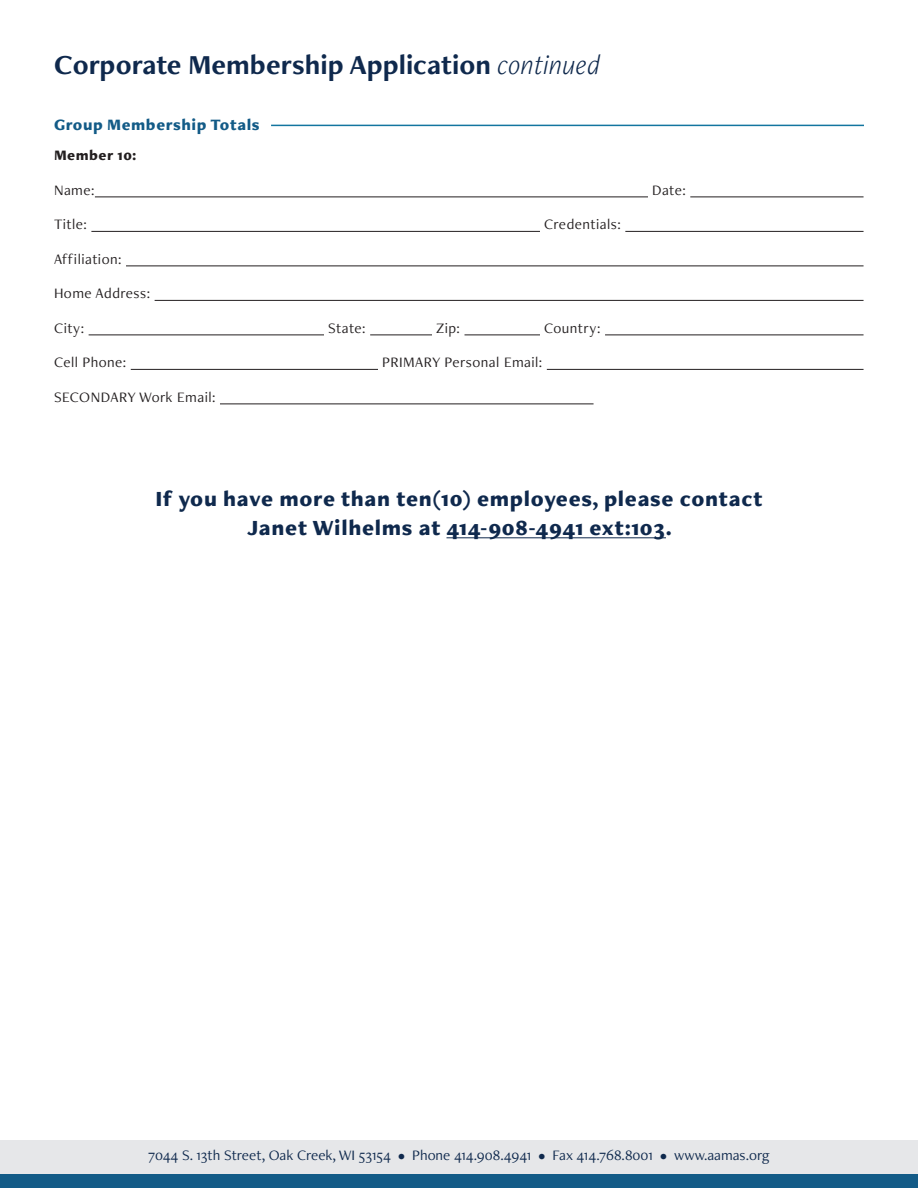
<style>
.page{position:relative;width:918px;height:1188px;background:#fff}
.page>*{position:absolute;margin:0;border:0;box-sizing:border-box;transform-origin:0 0}
.t1{font:700 28.5px "Freight Neo Pro";color:#0f294d}
.Header_2{font:900 22.5px/28.5px "Freight Neo Pro";letter-spacing:.03em;color:#0f294d;text-align:center}
.Header_2-2{font:900 16.5px "Freight Neo Pro";letter-spacing:.03em;color:#135b87}
.Header_3{font:15px "Freight Neo Pro";letter-spacing:.03em;color:#231f20}
.t2{font:15px "Freight Neo Pro";color:#0f294d}
.Header_3-2{font:900 15px "Freight Neo Pro";letter-spacing:.03em;color:#231f20}
.s1{font-weight:300;font-style:italic}
</style>
<div class="page">
<div style="left:0;top:1174px;width:918px;height:14px;background:#135b87"></div>
<div style="left:0;top:1140px;width:918px;height:34px;background:#e6e7e9"></div>
<hr style="left:271px;top:125px;width:593px;height:1px;background:#13759f">
<hr style="left:95px;top:197px;width:553px;height:1px;background:#231f20">
<hr style="left:690px;top:197px;width:174px;height:1px;background:#231f20">
<hr style="left:91px;top:231px;width:449px;height:1px;background:#231f20">
<hr style="left:625px;top:231px;width:239px;height:1px;background:#231f20">
<hr style="left:126px;top:266px;width:738px;height:1px;background:#231f20">
<hr style="left:155px;top:300px;width:709px;height:1px;background:#231f20">
<hr style="left:89px;top:335px;width:235px;height:1px;background:#231f20">
<hr style="left:370px;top:335px;width:62px;height:1px;background:#231f20">
<hr style="left:465px;top:335px;width:75px;height:1px;background:#231f20">
<hr style="left:605px;top:335px;width:259px;height:1px;background:#231f20">
<hr style="left:131px;top:369px;width:247px;height:1px;background:#231f20">
<hr style="left:547px;top:369px;width:317px;height:1px;background:#231f20">
<hr style="left:220px;top:404px;width:374px;height:1px;background:#231f20">
<hr style="left:446px;top:538px;width:220px;height:1px;background:#0f294d">
<p class="t1" style="left:54px;top:46px;width:548px">Corporate Membership Application <span class="s1">continued</span></p>
<p class="Header_2-2" style="left:54px;top:113px;width:207px">Group Membership Totals</p>
<p class="Header_3-2" style="left:54px;top:145px;width:84px">Member 10:</p>
<p class="Header_3" style="left:54px;top:180px;width:42px">Name:</p>
<p class="Header_3" style="left:652px;top:180px;width:35px">Date:</p>
<p class="Header_3" style="left:54px;top:214px;width:34px">Title:</p>
<p class="Header_3" style="left:544px;top:214px;width:78px">Credentials:</p>
<p class="Header_3" style="left:54px;top:249px;width:69px">Affiliation:</p>
<p class="Header_3" style="left:54px;top:283px;width:98px">Home Address:</p>
<p class="Header_3" style="left:54px;top:318px;width:32px">City:</p>
<p class="Header_3" style="left:328px;top:318px;width:39px">State:</p>
<p class="Header_3" style="left:436px;top:318px;width:25px">Zip:</p>
<p class="Header_3" style="left:544px;top:318px;width:58px">Country:</p>
<p class="Header_3" style="left:54px;top:352px;width:74px">Cell Phone:</p>
<p class="Header_3" style="left:382px;top:352px;width:162px">PRIMARY Personal Email:</p>
<p class="Header_3" style="left:54px;top:387px;width:163px">SECONDARY Work Email:</p>
<p class="Header_2" style="left:155px;top:484px;width:609px">If you have more than ten(10) employees, please contact<br>Janet Wilhelms at 414-908-4941 ext:103.</p>
<p class="t2" style="left:148px;top:1145px;width:623px">7044 S. 13th Street, Oak Creek, WI 53154 • Phone 414.908.4941 • Fax 414.768.8001 • www.aamas.org</p>
</div>
